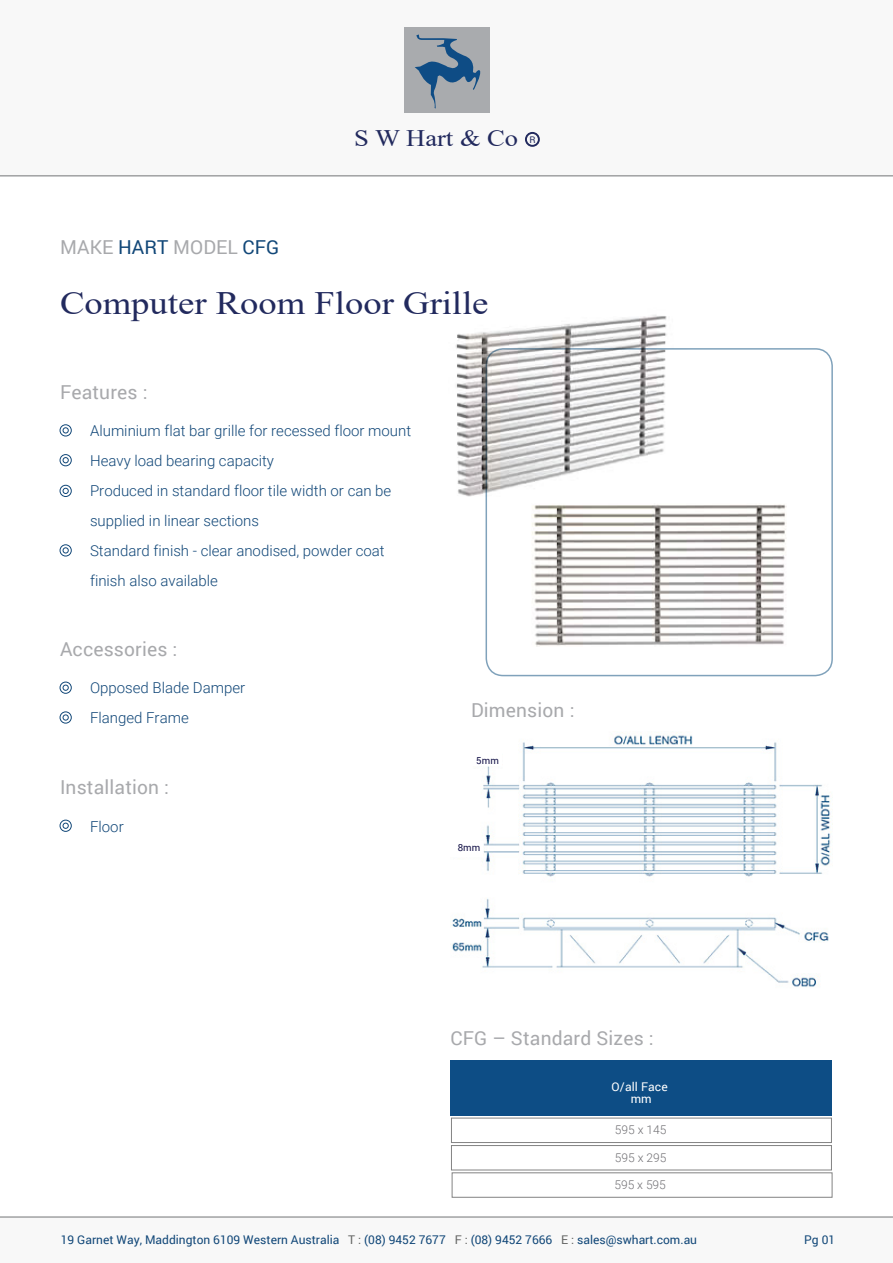
<style>
.page{position:relative;width:893px;height:1263px;background:#fff}
.page>*{position:absolute;margin:0;border:0;box-sizing:border-box;transform-origin:0 0}
.t1{font:32.55px "Times New Roman";color:#222a5e;scale:1.12 1}
.t2{font:23.55px "Times New Roman";color:#222a5e;scale:1.12 1}
.t3{font:19.2px "Roboto";letter-spacing:.01em;color:#a8a9ac}
.t4{font:300 15px/30px "Roboto";color:#114778}
.t5{font:12px "Roboto";color:#114778}
.t6{font:300 12px "Roboto";color:#717074}
.t7{font:12px/12px "Roboto";letter-spacing:.01em;color:#fff;text-align:center}
.t8{font:9.75px "Roboto";letter-spacing:.01em;color:#19174b}
.t9{font:9.3px "Roboto";color:#222a5e}
.s1{color:#114778}
.s2{color:#636463}
</style>
<div class="page">
<div style="left:0;top:1216px;width:893px;height:47px;background:#f8f8f8"></div>
<div style="left:0;top:0;width:893px;height:176px;background:#f8f8f8"></div>
<div style="left:60px;top:424px;width:12px;height:12px;border:1px solid #114778;border-radius:50%"></div>
<svg style="left:63px;top:427px;width:6px;height:6px"></svg>
<div style="left:60px;top:454px;width:12px;height:12px;border:1px solid #114778;border-radius:50%"></div>
<svg style="left:63px;top:457px;width:6px;height:6px"></svg>
<div style="left:60px;top:485px;width:12px;height:12px;border:1px solid #114778;border-radius:50%"></div>
<svg style="left:63px;top:488px;width:6px;height:6px"></svg>
<div style="left:60px;top:544px;width:12px;height:12px;border:1px solid #114778;border-radius:50%"></div>
<svg style="left:63px;top:547px;width:6px;height:6px"></svg>
<div style="left:60px;top:820px;width:12px;height:11px;border:1px solid #114778;border-radius:50%"></div>
<svg style="left:63px;top:823px;width:6px;height:5px"></svg>
<hr style="left:0;top:176px;width:893px;height:1px;background:#77787a">
<hr style="left:0;top:1217px;width:893px;height:1px;background:#77787a">
<div style="left:60px;top:682px;width:12px;height:11px;border:1px solid #114778;border-radius:50%"></div>
<svg style="left:63px;top:685px;width:6px;height:5px"></svg>
<div style="left:60px;top:712px;width:12px;height:11px;border:1px solid #114778;border-radius:50%"></div>
<svg style="left:63px;top:715px;width:6px;height:5px"></svg>
<div style="left:404px;top:27px;width:85px;height:86px;background:#a9abae"></div>
<svg style="left:415px;top:34px;width:66px;height:75px"></svg>
<div style="left:525px;top:132px;width:15px;height:15px;border:2px solid #222a5e;border-radius:50%"></div>
<div style="left:486px;top:348px;width:347px;height:328px;border:2px solid #80a2bb;border-radius:17px"></div>
<img style="left:455px;top:315px;width:232px;height:181px">
<img style="left:532px;top:504px;width:255px;height:142px">
<img style="left:451px;top:732px;width:380px;height:255px">
<div style="left:451px;top:1060px;width:381px;height:55px;background:#0d4d85"></div>
<div style="left:451px;top:1118px;width:381px;height:25px;border:1px solid #838383"></div>
<div style="left:451px;top:1145px;width:381px;height:25px;border:1px solid #838383"></div>
<div style="left:452px;top:1172px;width:380px;height:25px;border:1px solid #838383"></div>
<div style="left:444px;top:841px;width:39px;height:16px;background:#fff"></div>
<div style="left:463px;top:750px;width:39px;height:15px;background:#fff"></div>
<p class="t3" style="left:60px;top:233px;width:221px">MAKE <span class="s1">HART</span> MODEL <span class="s1">CFG</span></p>
<h2 class="t2" style="left:354px;top:121px;width:148px">S W Hart &amp; Co</h2>
<p class="t9" style="left:529px;top:133px;width:8px">R</p>
<h1 class="t1" style="left:60px;top:280px;width:384px">Computer Room Floor Grille</h1>
<p class="t3" style="left:60px;top:378px;width:89px">Features :</p>
<p class="t4" style="left:90px;top:415px;width:323px">Aluminium flat bar grille for recessed floor mount Heavy load bearing capacity<br>Produced in standard floor tile width or can be supplied in linear sections<br>Standard finish - clear anodised, powder coat finish also available</p>
<p class="t3" style="left:60px;top:636px;width:119px">Accessories :</p>
<p class="t4" style="left:90px;top:673px;width:157px">Opposed Blade Damper<br>Flanged Frame</p>
<p class="t3" style="left:60px;top:774px;width:111px">Installation :</p>
<p class="t4" style="left:90px;top:811px;width:35px">Floor</p>
<p class="t3" style="left:471px;top:697px;width:105px">Dimension :</p>
<p class="t8" style="left:476px;top:753px;width:24px">5mm</p>
<p class="t8" style="left:458px;top:840px;width:24px">8mm</p>
<p class="t3" style="left:451px;top:1025px;width:205px">CFG – Standard Sizes :</p>
<p class="t7" style="left:612px;top:1080px;width:58px">O/all Face mm</p>
<p class="t6" style="left:615px;top:1121px;width:53px">595 x 145</p>
<p class="t6" style="left:615px;top:1149px;width:53px">595 x 295</p>
<p class="t6" style="left:614px;top:1176px;width:53px">595 x 595</p>
<p class="t5" style="left:61px;top:1231px;width:638px">19 Garnet Way, Maddington 6109 Western Australia <span class="s2">T :</span> (08) 9452 7677 <span class="s2">F :</span> (08) 9452 7666 <span class="s2">E :</span> sales@swhart.com.au</p>
<p class="t5" style="left:804px;top:1231px;width:33px">Pg 01</p>
</div>
